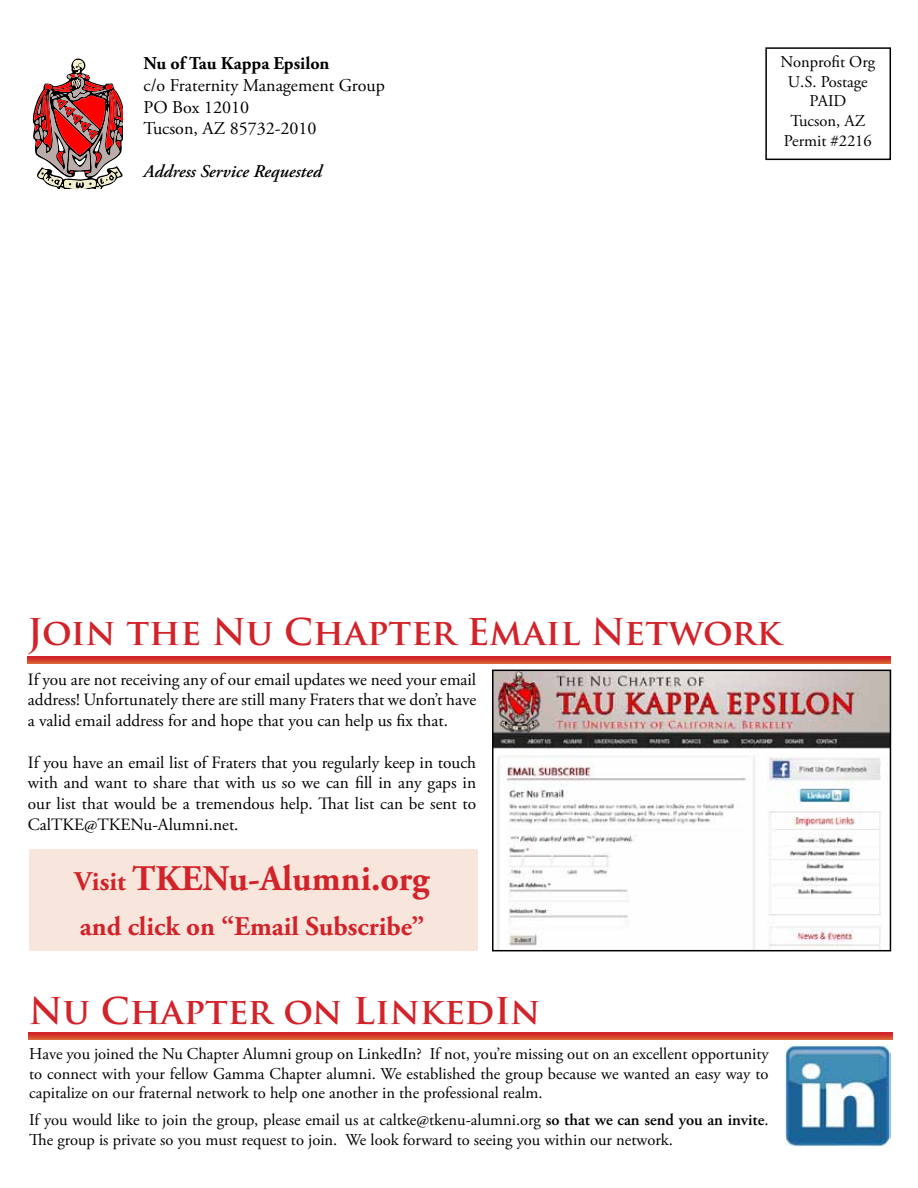
<style>
.page{position:relative;width:918px;height:1188px;background:#fff}
.page>*{position:absolute;margin:0;border:0;box-sizing:border-box;transform-origin:0 0}
.t1{font:700 36px "Trajan Pro";color:#d2232a}
.t2{font:700 36px "Adobe Garamond Pro";color:#d2232a}
.t3{font:700 27px "Adobe Garamond Pro";color:#d2232a}
.t4{font:18px/21.6px "Adobe Garamond Pro";color:#000}
.t5{font:italic 600 18px "Adobe Garamond Pro";color:#000}
.t6{font:700 18px "Adobe Garamond Pro";color:#000}
.t7{font:17.25px/20.7px "Adobe Garamond Pro";color:#000;text-align:justify}
.t8{font:16.5px/19.8px "Adobe Garamond Pro";color:#000;text-align:center}
.s1{font-size:27px}
.s2{font-weight:600}
</style>
<div class="page">
<div style="left:765px;top:47px;width:126px;height:113px;border:2px solid #000"></div>
<svg style="left:32px;top:58px;width:91px;height:131px"></svg>
<div style="left:29px;top:849px;width:449px;height:102px;background:#f8e5dc"></div>
<svg style="left:27px;top:656px;width:864px;height:8px;background:#d43f2d"></svg>
<img style="left:495px;top:673px;width:393px;height:275px">
<div style="left:492px;top:670px;width:399px;height:281px;border:2px solid #000"></div>
<img style="left:785px;top:1045px;width:106px;height:102px">
<svg style="left:29px;top:1032px;width:864px;height:8px;background:#d5402e"></svg>
<p class="t6" style="left:144px;top:53px;width:188px">Nu of Tau Kappa Epsilon</p>
<p class="t4" style="left:144px;top:75px;width:243px">c/o Fraternity Management Group<br>PO Box 12010<br>Tucson, AZ 85732-2010</p>
<p class="t5" style="left:144px;top:161px;width:180px">Address Service Requested</p>
<p class="t8" style="left:781px;top:52px;width:96px">Nonprofit Org<br>U.S. Postage<br>PAID<br>Tucson, AZ<br>Permit #2216</p>
<h1 class="t1" style="left:28px;top:609px;width:758px">Join the Nu Chapter Email Network</h1>
<p class="t7" style="left:28px;top:670px;width:450px">If you are not receiving any of our email updates we need your email address! Unfortunately there are still many Fraters that we don’t have a valid email address for and hope that you can help us fix that.</p>
<p class="t7" style="left:28px;top:752px;width:450px">If you have an email list of Fraters that you regularly keep in touch with and want to share that with us so we can fill in any gaps in our list that would be a tremendous help. That list can be sent to CalTKE@TKENu-Alumni.net.</p>
<h1 class="t2" style="left:75px;top:857px;width:356px"><span class="s1">Visit</span> TKENu-Alumni.org</h1>
<h2 class="t3" style="left:80px;top:910px;width:346px">and click on “Email Subscribe”</h2>
<h1 class="t1" style="left:29px;top:989px;width:513px">Nu Chapter on LinkedIn</h1>
<p class="t8" style="left:29px;top:1044px;width:741px;text-align:justify">Have you joined the Nu Chapter Alumni group on LinkedIn? If not, you’re missing out on an excellent opportunity to connect with your fellow Gamma Chapter alumni. We established the group because we wanted an easy way to capitalize on our fraternal network to help one another in the professional realm.</p>
<p class="t8" style="left:29px;top:1110px;width:741px;text-align:left">If you would like to join the group, please email us at caltke@tkenu-alumni.org <span class="s2">so that we can send you an invite</span>.<br>The group is private so you must request to join. We look forward to seeing you within our network.</p>
</div>
